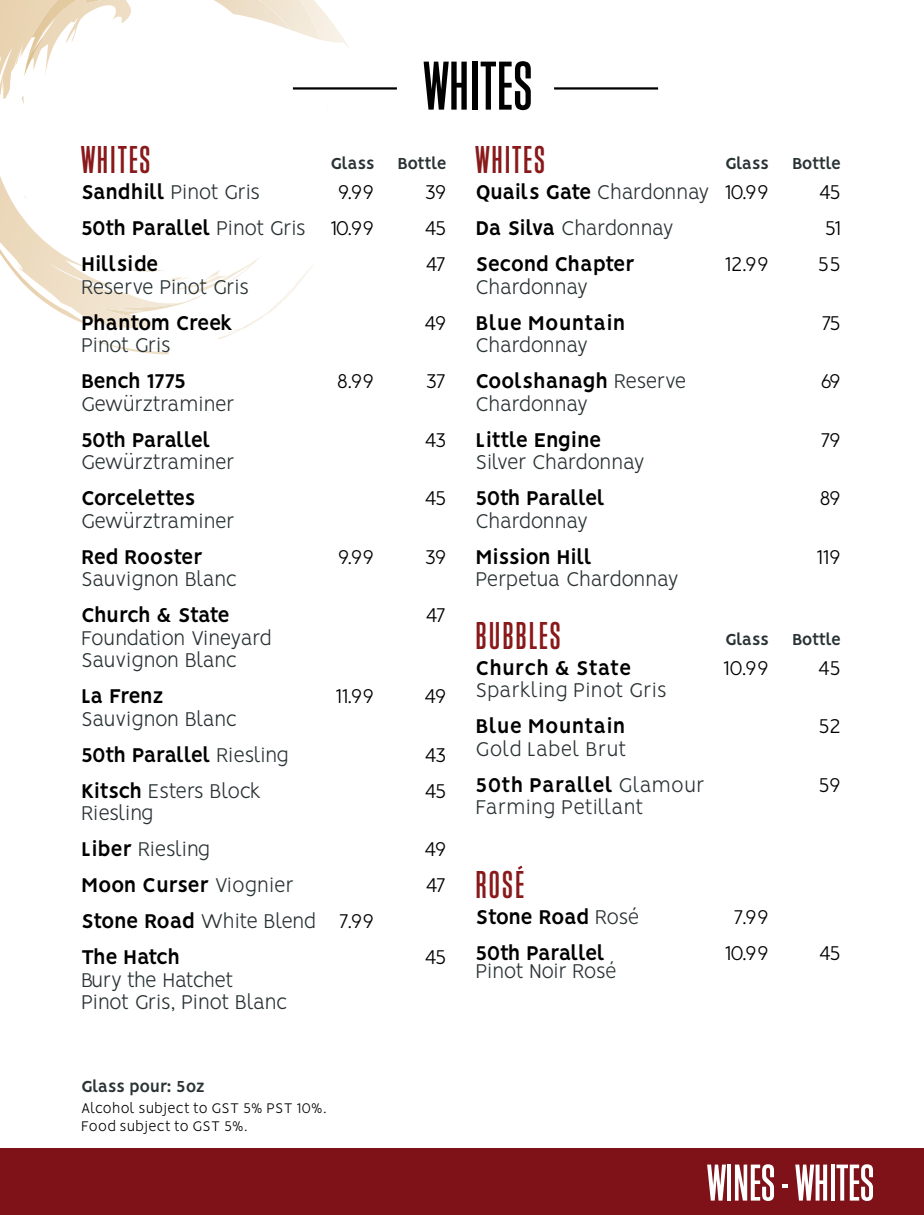
<style>
.page{position:relative;width:924px;height:1215px;background:#fff}
.page>*{position:absolute;margin:0;border:0;box-sizing:border-box;transform-origin:0 0}
.t1{font:72px "Block Gothic RR Medium Extra Cond";letter-spacing:.01em;color:#000001}
.t2{font:54px "Block Gothic RR Medium Extra Cond";color:#fff}
.t3{font:40.5px "Block Gothic RR Medium Extra Cond";letter-spacing:.05em;color:#89191a}
.t4{font:300 22.5px/22.5px "Vision";letter-spacing:-.02em;color:#293234}
.t5{font:700 22.5px "Vision";letter-spacing:-.02em;color:#000001}
.t6{font:300 22.5px "Vision";letter-spacing:-.08em;color:#000001}
.t7{font:300 22.5px/22.5px "Vision";letter-spacing:.005em;color:#293234}
.t8{font:300 22.5px "Vision";color:#293234}
.t9{font:700 22.5px/36px "Vision";letter-spacing:-.04em;color:#000001}
.t10{font:700 22.5px "Vision";letter-spacing:.01em;color:#000001}
.t11{font:700 22.5px "Vision";color:#000001}
.t12{font:300 22.5px "Vision";letter-spacing:.01em;color:#293234}
.t13{font:700 22.5px "Vision";letter-spacing:.005em;color:#000001}
.t14{font:700 18px "Vision";letter-spacing:-.03em;color:#293234}
.t15{font:300 15.75px/18px "Vision";letter-spacing:.015em;color:#000001}
.s1{font-weight:700;color:#000001}
.s2{font-weight:300;color:#293234}
.s3{font-weight:300}
</style>
<div class="page">
<svg style="left:0;top:0;width:29px;height:225px"></svg>
<svg style="left:0;top:225px;width:313px;height:129px"></svg>
<svg style="left:22px;top:0;width:328px;height:79px"></svg>
<div style="left:0;top:1149px;width:923px;height:66px;background:#7f1119"></div>
<svg style="left:518px;top:865px;width:5px;height:5px"></svg>
<hr style="left:554px;top:87px;width:104px;height:3px;background:#000001">
<hr style="left:293px;top:87px;width:104px;height:3px;background:#000001">
<h1 class="t1" style="left:423px;top:49px;width:111px">WHITES</h1>
<h3 class="t3" style="left:81px;top:139px;width:71px">WHITES</h3>
<p class="t14" style="left:330px;top:153px;width:45px">Glass</p>
<p class="t14" style="left:397px;top:153px;width:51px">Bottle</p>
<p class="t4" style="left:81px;top:183px;width:181px"><span class="s1">Sandhill</span> Pinot Gris</p>
<p class="t6" style="left:337px;top:179px;width:39px">9.99</p>
<p class="t6" style="left:424px;top:179px;width:24px">39</p>
<p class="t5" style="left:81px;top:215px;width:295px">50th Parallel <span class="s2">Pinot Gris</span> <span class="s3">10.99</span></p>
<p class="t6" style="left:424px;top:215px;width:24px">45</p>
<p class="t11" style="left:81px;top:251px;width:79px">Hillside</p>
<p class="t4" style="left:81px;top:277px;width:169px">Reserve Pinot Gris</p>
<p class="t6" style="left:425px;top:251px;width:23px">47</p>
<p class="t5" style="left:81px;top:309px;width:154px">Phantom Creek</p>
<p class="t4" style="left:81px;top:336px;width:91px">Pinot Gris</p>
<p class="t6" style="left:424px;top:310px;width:24px">49</p>
<p class="t5" style="left:81px;top:368px;width:106px">Bench 1775</p>
<p class="t8" style="left:81px;top:391px;width:155px">Gewürztraminer</p>
<p class="t6" style="left:336px;top:368px;width:40px">8.99</p>
<p class="t6" style="left:425px;top:368px;width:23px">37</p>
<p class="t5" style="left:81px;top:426px;width:131px">50th Parallel</p>
<p class="t8" style="left:81px;top:449px;width:155px">Gewürztraminer</p>
<p class="t6" style="left:424px;top:427px;width:24px">43</p>
<p class="t5" style="left:81px;top:485px;width:116px">Corcelettes</p>
<p class="t8" style="left:81px;top:508px;width:155px">Gewürztraminer</p>
<p class="t6" style="left:424px;top:485px;width:24px">45</p>
<p class="t5" style="left:81px;top:543px;width:123px">Red Rooster</p>
<p class="t4" style="left:81px;top:570px;width:157px">Sauvignon Blanc</p>
<p class="t6" style="left:337px;top:544px;width:39px">9.99</p>
<p class="t6" style="left:424px;top:544px;width:24px">39</p>
<p class="t5" style="left:81px;top:602px;width:150px">Church &amp; State</p>
<p class="t4" style="left:81px;top:628px;width:192px">Foundation Vineyard<br>Sauvignon Blanc</p>
<p class="t6" style="left:425px;top:602px;width:23px">47</p>
<p class="t5" style="left:81px;top:683px;width:84px">La Frenz</p>
<p class="t4" style="left:81px;top:709px;width:157px">Sauvignon Blanc</p>
<p class="t6" style="left:335px;top:683px;width:41px">11.99</p>
<p class="t6" style="left:424px;top:683px;width:24px">49</p>
<p class="t5" style="left:81px;top:741px;width:209px">50th Parallel <span class="s2">Riesling</span></p>
<p class="t6" style="left:424px;top:742px;width:24px">43</p>
<p class="t4" style="left:81px;top:781px;width:182px"><span class="s1">Kitsch</span> Esters Block<br>Riesling</p>
<p class="t6" style="left:424px;top:778px;width:24px">45</p>
<p class="t4" style="left:81px;top:840px;width:130px"><span class="s1">Liber</span> Riesling</p>
<p class="t6" style="left:424px;top:836px;width:24px">49</p>
<p class="t5" style="left:81px;top:872px;width:214px">Moon Curser <span class="s2">Viognier</span></p>
<p class="t6" style="left:425px;top:872px;width:23px">47</p>
<p class="t9" style="left:81px;top:905px;width:295px">Stone Road <span class="s2">White Blend</span> <span class="s3">7.99<br></span>The Hatch</p>
<p class="t4" style="left:81px;top:970px;width:208px">Bury the Hatchet<br>Pinot Gris, Pinot Blanc</p>
<p class="t6" style="left:424px;top:944px;width:24px">45</p>
<p class="t14" style="left:81px;top:1075px;width:125px">Glass pour: 5oz</p>
<p class="t15" style="left:81px;top:1100px;width:247px">Alcohol subject to GST 5% PST 10%.<br>Food subject to GST 5%.</p>
<h3 class="t3" style="left:475px;top:139px;width:71px">WHITES</h3>
<p class="t14" style="left:725px;top:153px;width:45px">Glass</p>
<p class="t14" style="left:792px;top:153px;width:51px">Bottle</p>
<p class="t5" style="left:475px;top:179px;width:295px">Quails Gate <span class="s2">Chardonnay</span> <span class="s3">10.99</span></p>
<p class="t6" style="left:818px;top:179px;width:24px">45</p>
<p class="t4" style="left:475px;top:219px;width:199px"><span class="s1">Da Silva</span> Chardonnay</p>
<p class="t6" style="left:824px;top:215px;width:19px">51</p>
<p class="t5" style="left:475px;top:251px;width:161px">Second Chapter</p>
<p class="t4" style="left:475px;top:277px;width:114px">Chardonnay</p>
<p class="t6" style="left:724px;top:251px;width:46px">12.99</p>
<p class="t6" style="left:817px;top:251px;width:25px">55</p>
<p class="t10" style="left:475px;top:309px;width:152px">Blue Mountain</p>
<p class="t4" style="left:475px;top:336px;width:114px">Chardonnay</p>
<p class="t6" style="left:820px;top:310px;width:23px">75</p>
<p class="t4" style="left:475px;top:372px;width:212px"><span class="s1">Coolshanagh</span> Reserve<br>Chardonnay</p>
<p class="t6" style="left:820px;top:368px;width:22px">69</p>
<p class="t11" style="left:475px;top:426px;width:127px">Little Engine</p>
<p class="t4" style="left:475px;top:453px;width:170px">Silver Chardonnay</p>
<p class="t6" style="left:819px;top:427px;width:24px">79</p>
<p class="t5" style="left:475px;top:485px;width:131px">50th Parallel</p>
<p class="t4" style="left:475px;top:511px;width:114px">Chardonnay</p>
<p class="t5" style="left:475px;top:543px;width:118px">Mission Hill</p>
<p class="t4" style="left:475px;top:570px;width:204px">Perpetua Chardonnay</p>
<p class="t6" style="left:819px;top:485px;width:24px">89</p>
<p class="t6" style="left:816px;top:544px;width:26px">119</p>
<h3 class="t3" style="left:475px;top:615px;width:87px">BUBBLES</h3>
<p class="t14" style="left:725px;top:629px;width:45px">Glass</p>
<p class="t14" style="left:792px;top:629px;width:51px">Bottle</p>
<p class="t13" style="left:475px;top:655px;width:157px">Church &amp; State</p>
<p class="t7" style="left:475px;top:681px;width:193px">Sparkling Pinot Gris</p>
<p class="t6" style="left:722px;top:655px;width:48px">10.99</p>
<p class="t6" style="left:817px;top:655px;width:25px">45</p>
<p class="t10" style="left:475px;top:713px;width:152px">Blue Mountain</p>
<p class="t12" style="left:475px;top:736px;width:152px">Gold Label Brut</p>
<p class="t6" style="left:817px;top:714px;width:25px">52</p>
<p class="t7" style="left:475px;top:776px;width:230px"><span class="s1">50th Parallel</span> Glamour<br>Farming Petillant</p>
<p class="t6" style="left:817px;top:772px;width:25px">59</p>
<h3 class="t3" style="left:475px;top:864px;width:50px">ROSE</h3>
<p class="t5" style="left:475px;top:903px;width:165px">Stone Road <span class="s2">Rosé</span></p>
<p class="t6" style="left:732px;top:904px;width:38px">7.99</p>
<p class="t5" style="left:475px;top:939px;width:131px">50th Parallel</p>
<p class="t4" style="left:475px;top:962px;width:143px">Pinot Noir Rosé</p>
<p class="t6" style="left:724px;top:940px;width:46px">10.99</p>
<p class="t6" style="left:818px;top:940px;width:24px">45</p>
<h2 class="t2" style="left:707px;top:1155px;width:169px">WINES - WHITES</h2>
</div>
